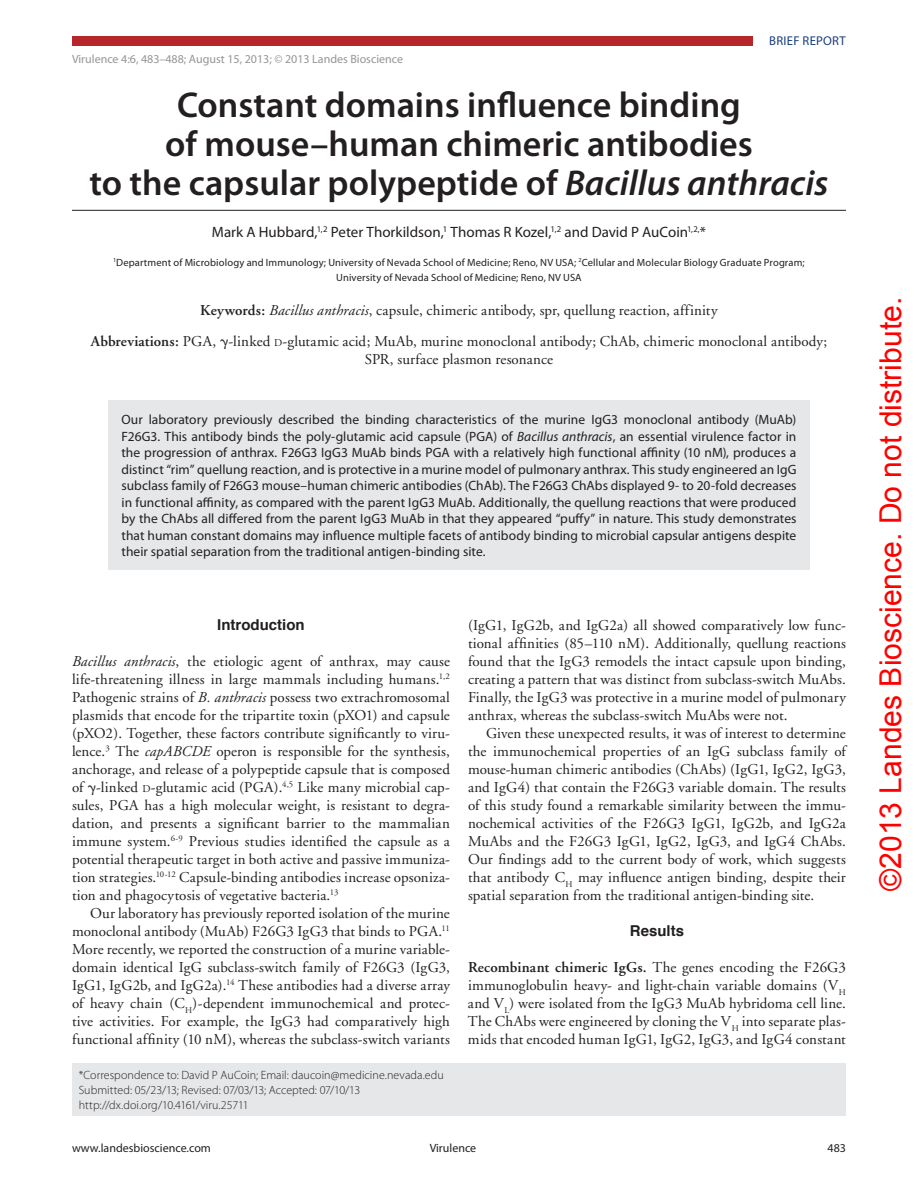
<style>
.page{position:relative;width:918px;height:1188px;background:#fff}
.page>*{position:absolute;margin:0;border:0;box-sizing:border-box;transform-origin:0 0}
.t1{font:600 36px/39px "Myriad Pro";color:#231f20;text-align:center}
.t2{font:30.15px "Arial";color:#f00}
.t3{font:15px/18px "Adobe Garamond";letter-spacing:.01em;color:#231f20;text-align:justify}
.t4{font:15px "Myriad Pro";color:#231f20}
.t5{font:700 15px "Helvetica";color:#231f20}
.t6{font:13.5px/16.5px "Myriad Pro";letter-spacing:.005em;color:#231f20;text-align:justify}
.t7{font:12.75px "Myriad Pro";letter-spacing:.02em;color:#193f7c}
.t8{font:300 12px/15px "Myriad Pro";letter-spacing:.005em;color:#231f20}
.t9{font:12px "Myriad Pro";color:#939598}
.t10{font:12px "Myriad Pro";color:#231f20}
.t11{font:10.5px/15px "Myriad Pro";letter-spacing:.01em;color:#231f20;text-align:center}
.s1{font-style:italic}
.s2{font-weight:600}
.s3{font-family:"Universal Std Greekw Math Pi"}
.s4{font-size:10.5px}
</style>
<div class="page">
<div style="left:72px;top:36px;width:680px;height:10px;background:#b7262b"></div>
<div style="left:72px;top:1063px;width:774px;height:53px;background:#e6e7e9"></div>
<div style="left:108px;top:400px;width:702px;height:170px;background:#e6e7e9"></div>
<hr style="left:72px;top:210px;width:774px;height:1px;background:#231f20">
<p class="t9" style="left:72px;top:52px;width:333px">Virulence 4:6, 483–488; August 15, 2013; © 2013 Landes Bioscience</p>
<p class="t7" style="left:769px;top:33px;width:78px">Brief Report</p>
<h1 class="t1" style="left:89px;top:85px;width:741px">Constant domains influence binding<br>of mouse–human chimeric antibodies<br>to the capsular polypeptide of <span class="s1">Bacillus anthracis</span></h1>
<p class="t4" style="left:212px;top:223px;width:495px">Mark A Hubbard,<sup>1,2</sup> Peter Thorkildson,<sup>1</sup> Thomas R Kozel,<sup>1,2</sup> and David P AuCoin<sup>1,2,</sup>*</p>
<p class="t11" style="left:113px;top:255px;width:693px"><sup>1</sup>Department of Microbiology and Immunology; University of Nevada School of Medicine; Reno, NV USA; <sup>2</sup>Cellular and Molecular Biology Graduate Program;<br>University of Nevada School of Medicine; Reno, NV USA</p>
<p class="t3" style="left:91px;top:295px;width:738px;line-height:31.5px;text-align:center"><span class="s2">Keywords:</span> <span class="s1">Bacillus anthracis</span>, capsule, chimeric antibody, spr, quellung reaction, affinity<br><span class="s2">Abbreviations:</span> PGA, <span class="s3">γ</span>-linked <span class="s4">d</span>-glutamic acid; MuAb, murine monoclonal antibody; ChAb, chimeric monoclonal antibody;</p>
<p class="t3" style="left:365px;top:351px;width:190px">SPR, surface plasmon resonance</p>
<p class="t6" style="left:122px;top:411px;width:677px">Our laboratory previously described the binding characteristics of the murine IgG3 monoclonal antibody (MuAb)<br>F26G3. This antibody binds the poly-glutamic acid capsule (PGA) of <span class="s1">Bacillus anthracis</span>, an essential virulence factor in the progression of anthrax. F26G3 IgG3 MuAb binds PGA with a relatively high functional affinity (10 nM), produces a distinct “rim” quellung reaction, and is protective in a murine model of pulmonary anthrax. This study engineered an IgG subclass family of F26G3 mouse–human chimeric antibodies (ChAb). The F26G3 ChAbs displayed 9- to 20-fold decreases in functional affinity, as compared with the parent IgG3 MuAb. Additionally, the quellung reactions that were produced by the ChAbs all differed from the parent IgG3 MuAb in that they appeared “puffy” in nature. This study demonstrates that human constant domains may influence multiple facets of antibody binding to microbial capsular antigens despite their spatial separation from the traditional antigen-binding site.</p>
<p class="t5" style="left:217px;top:613px;width:89px">Introduction</p>
<p class="t3" style="left:72px;top:653px;width:379px"><span class="s1">Bacillus anthracis</span>, the etiologic agent of anthrax, may cause life-threatening illness in large mammals including humans.<sup>1,2<br></sup>Pathogenic strains of <span class="s1">B. anthracis</span> possess two extrachromosomal plasmids that encode for the tripartite toxin (pXO1) and capsule (pXO2). Together, these factors contribute significantly to viru&shy;lence.<sup>3</sup> The <span class="s1">capABCDE</span> operon is responsible for the synthesis, anchorage, and release of a polypeptide capsule that is composed of <span class="s3">γ</span>-linked <span class="s4">d</span>-glutamic acid (PGA).<sup>4,5</sup> Like many microbial cap&shy;sules, PGA has a high molecular weight, is resistant to degra&shy;dation, and presents a significant barrier to the mammalian immune system.<sup>6-9</sup> Previous studies identified the capsule as a potential therapeutic target in both active and passive immuniza&shy;tion strategies.<sup>10-12</sup> Capsule-binding antibodies increase opsoniza&shy;tion and phagocytosis of vegetative bacteria.<sup>13</sup></p>
<p class="t3" style="left:72px;top:905px;width:379px;text-indent:18px">Our laboratory has previously reported isolation of the murine monoclonal antibody (MuAb) F26G3 IgG3 that binds to PGA.<sup>11<br></sup>More recently, we reported the construction of a murine variable&shy;domain identical IgG subclass-switch family of F26G3 (IgG3, IgG1, IgG2b, and IgG2a).<sup>14</sup> These antibodies had a diverse array of heavy chain (C<sub>H</sub>)-dependent immunochemical and protec&shy;tive activities. For example, the IgG3 had comparatively high functional affinity (10 nM), whereas the subclass-switch variants</p>
<p class="t8" style="left:79px;top:1068px;width:367px">*Correspondence to: David P AuCoin; Email: daucoin@medicine.nevada.edu<br>Submitted: 05/23/13; Revised: 07/03/13; Accepted: 07/10/13 http://dx.doi.org/10.4161/viru.25711</p>
<p class="t3" style="left:468px;top:617px;width:379px">(IgG1, IgG2b, and IgG2a) all showed comparatively low func&shy;tional affinities (85–110 nM). Additionally, quellung reactions found that the IgG3 remodels the intact capsule upon binding, creating a pattern that was distinct from subclass-switch MuAbs.<br>Finally, the IgG3 was protective in a murine model of pulmonary anthrax, whereas the subclass-switch MuAbs were not.</p>
<p class="t3" style="left:468px;top:725px;width:379px;text-indent:18px">Given these unexpected results, it was of interest to determine the immunochemical properties of an IgG subclass family of mouse-human chimeric antibodies (ChAbs) (IgG1, IgG2, IgG3, and IgG4) that contain the F26G3 variable domain. The results of this study found a remarkable similarity between the immu&shy;nochemical activities of the F26G3 IgG1, IgG2b, and IgG2a MuAbs and the F26G3 IgG1, IgG2, IgG3, and IgG4 ChAbs.<br>Our findings add to the current body of work, which suggests that antibody C<sub>H</sub> may influence antigen binding, despite their spatial separation from the traditional antigen-binding site.</p>
<p class="t5" style="left:630px;top:919px;width:56px">Results</p>
<p class="t3" style="left:468px;top:959px;width:379px"><span class="s2">Recombinant chimeric IgGs.</span> The genes encoding the F26G3 immunoglobulin heavy- and light-chain variable domains (V<sub>H </sub>and V<sub>L</sub>) were isolated from the IgG3 MuAb hybridoma cell line.<br>The ChAbs were engineered by cloning the V<sub>H</sub> into separate plas&shy;mids that encoded human IgG1, IgG2, IgG3, and IgG4 constant</p>
<p class="t10" style="left:72px;top:1141px;width:140px">www.landesbioscience.com</p>
<p class="t10" style="left:430px;top:1141px;width:48px">Virulence</p>
<p class="t10" style="left:828px;top:1141px;width:20px">483</p>
<h2 class="t2" style="left:871px;top:891px;width:595px;rotate:-90deg">©2013 Landes Bioscience. Do not distribute.</h2>
</div>
